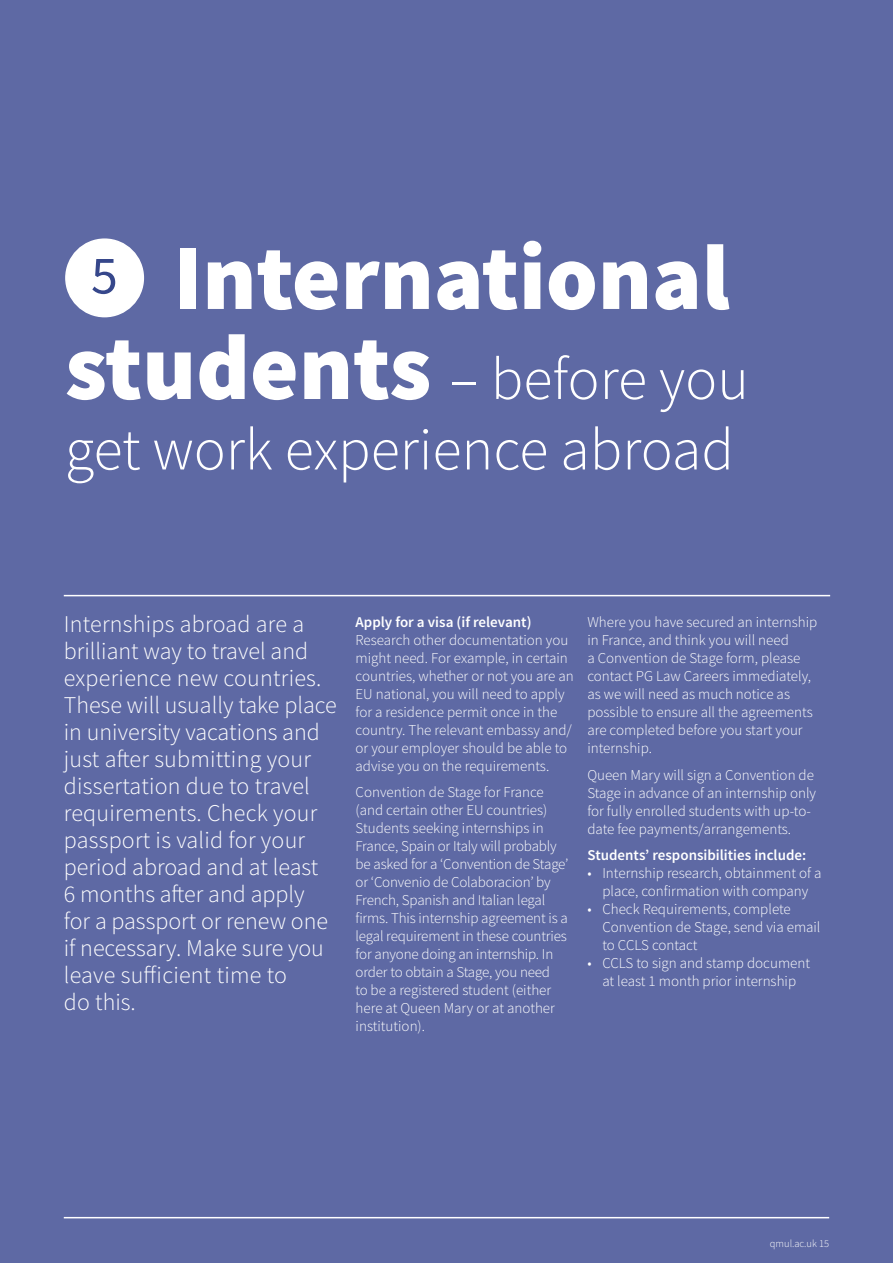
<style>
.page{position:relative;width:893px;height:1263px;background:#5e69a4}
.page>*{position:absolute;margin:0;border:0;box-sizing:border-box;transform-origin:0 0}
.t1{font:900 93px "Source Sans Pro";color:#fff}
.t2{font:300 60px/70.5px "Source Sans Pro";color:#fff}
.t3{font:54px "Source Sans Pro";color:#36478b}
.t4{font:300 24px/27px "Source Sans Pro";color:#fff}
.t5{font:300 15px/18px "Source Sans Pro";color:#fff}
.t6{font:600 15px "Source Sans Pro";color:#fff}
.t7{font:300 10.5px "Source Sans Pro";color:#fff}
.s1{font-weight:900;font-size:93px}
</style>
<div class="page">
<div style="left:66px;top:239px;width:77px;height:78px;background:#fff;border-radius:50%"></div>
<div style="left:65px;top:238px;width:79px;height:79px;border:2px solid #fff;border-radius:50%"></div>
<hr style="left:64px;top:595px;width:766px;height:1px;background:#fff">
<hr style="left:64px;top:1217px;width:765px;height:1px;background:#fff">
<h1 class="t1" style="left:173px;top:214px;width:558px">International</h1>
<h2 class="t2" style="left:65px;top:344px;width:685px"><span class="s1">students</span> – before you get work experience abroad</h2>
<h3 class="t3" style="left:91px;top:242px;width:28px">5</h3>
<p class="t4" style="left:64px;top:611px;width:275px">Internships abroad are a brilliant way to travel and experience new countries.<br>These will usually take place in university vacations and just after submitting your dissertation due to travel requirements. Check your passport is valid for your period abroad and at least<br>6 months after and apply for a passport or renew one if necessary. Make sure you leave sufficient time to<br>do this.</p>
<p class="t6" style="left:356px;top:612px;width:177px">Apply for a visa (if relevant)</p>
<p class="t5" style="left:356px;top:630px;width:220px">Research other documentation you might need. For example, in certain countries, whether or not you are an EU national, you will need to apply for a residence permit once in the country. The relevant embassy and/ or your employer should be able to advise you on the requirements.</p>
<p class="t5" style="left:356px;top:783px;width:214px">Convention de Stage for France (and certain other EU countries)<br>Students seeking internships in<br>France, Spain or Italy will probably be asked for a ‘Convention de Stage’ or ‘Convenio de Colaboracion’ by<br>French, Spanish and Italian legal firms. This internship agreement is a legal requirement in these countries for anyone doing an internship. In order to obtain a Stage, you need<br>to be a registered student (either here at Queen Mary or at another institution).</p>
<p class="t5" style="left:587px;top:613px;width:231px">Where you have secured an internship in France, and think you will need<br>a Convention de Stage form, please contact PG Law Careers immediately, as we will need as much notice as possible to ensure all the agreements are completed before you start your internship.</p>
<p class="t5" style="left:587px;top:765px;width:230px">Queen Mary will sign a Convention de Stage in advance of an internship only for fully enrolled students with up-to&shy;date fee payments/arrangements.</p>
<p class="t6" style="left:587px;top:846px;width:220px">Students’ responsibilities include:</p>
<p class="t5" style="left:587px;top:864px;width:236px;text-align:center">• Internship research, obtainment of a place, confirmation with company</p>
<p class="t5" style="left:602px;top:900px;width:220px;text-indent:-15px">• Check Requirements, complete<br>Convention de Stage, send via email to CCLS contact</p>
<p class="t5" style="left:587px;top:954px;width:224px;text-align:center">• CCLS to sign and stamp document at least 1 month prior internship</p>
<p class="t7" style="left:770px;top:1237px;width:61px">qmul.ac.uk 15</p>
</div>
